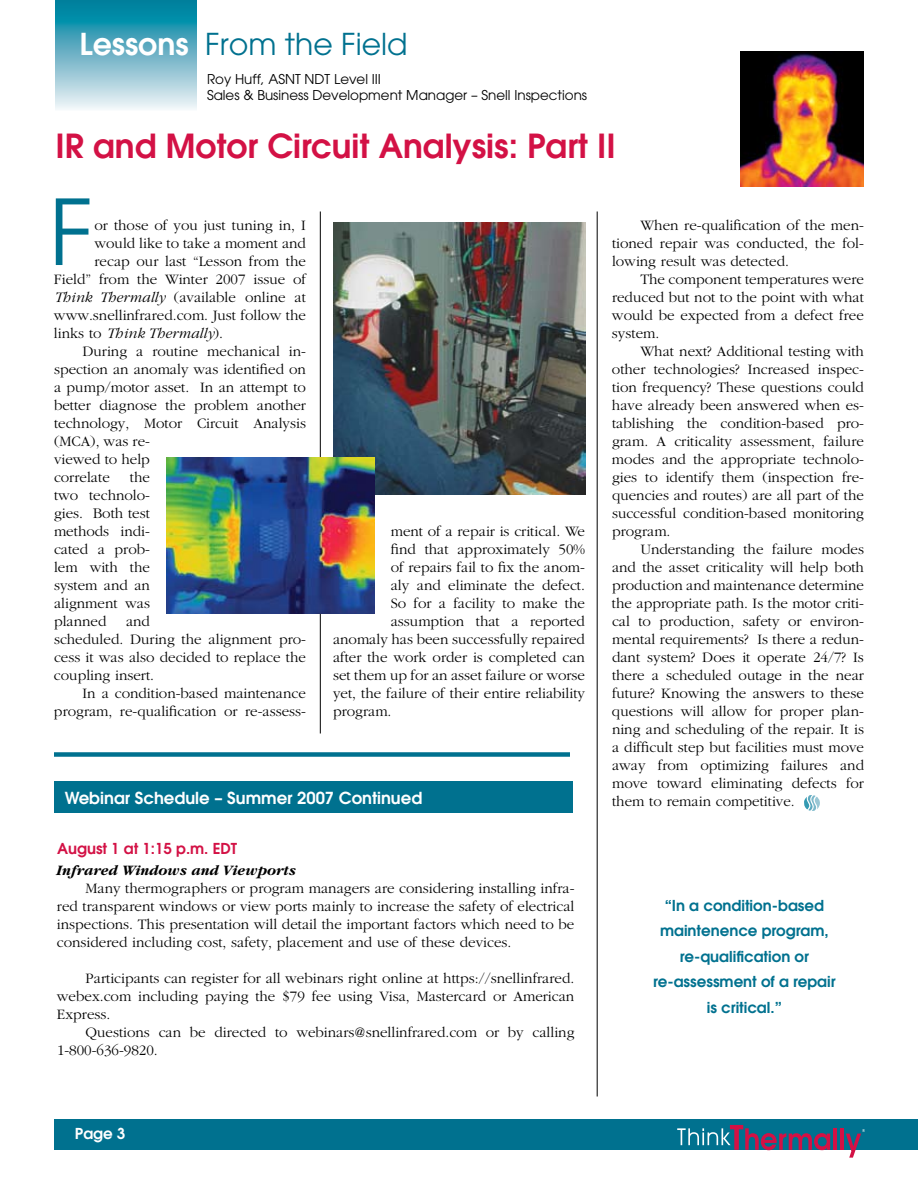
<style>
.page{position:relative;width:918px;height:1188px;background:#fff}
.page>*{position:absolute;margin:0;border:0;box-sizing:border-box;transform-origin:0 0}
.t1{font:90px "Avant Garde";color:#00718f}
.t2{font:600 33px "Avant Garde";color:#d31145}
.t3{font:30px "Avant Garde";color:#00718f}
.t4{font:600 16.5px "Avant Garde";color:#fff}
.t5{font:300 15px/18px "Garamond";color:#000;text-align:justify}
.t6{font:600 15px/25.5px "Avant Garde";color:#00718f;text-align:center}
.t7{font:italic 700 15px "Garamond";color:#000}
.t8{font:italic 300 15px "Garamond";color:#000}
.t9{font:600 15px "Avant Garde";color:#d31145}
.t10{font:600 15px "Avant Garde";color:#fff}
.t11{font:13.5px/16.2px "Avant Garde";color:#000}
.s1{font-weight:600;color:#fff}
.s2{font-style:italic}
.s3{font-style:normal}
</style>
<div class="page">
<svg style="left:55px;top:0;width:141px;height:109px;background:#6bb5c7"></svg>
<hr style="left:320px;top:212px;width:1px;height:522px;background:#000">
<svg style="left:804px;top:795px;width:16px;height:16px"></svg>
<div style="left:54px;top:1120px;width:864px;height:30px;background:#00718f"></div>
<svg style="left:677px;top:1125px;width:153px;height:25px"></svg>
<hr style="left:834px;top:1128px;width:3px;height:22px;background:#d31145">
<hr style="left:840px;top:1128px;width:4px;height:22px;background:#d31145">
<img style="left:741px;top:51px;width:122px;height:135px">
<svg style="left:846px;top:1129px;width:19px;height:29px"></svg>
<hr style="left:597px;top:212px;width:1px;height:884px;background:#000">
<div style="left:54px;top:752px;width:516px;height:5px;background:#00718f"></div>
<div style="left:54px;top:782px;width:519px;height:31px;background:#00718f"></div>
<img style="left:333px;top:222px;width:252px;height:273px">
<img style="left:166px;top:458px;width:209px;height:155px">
<h3 class="t3" style="left:80px;top:26px;width:330px"><span class="s1">Lessons</span> From the Field</h3>
<p class="t11" style="left:207px;top:71px;width:382px">Roy Huff, ASNT NDT Level III<br>Sales &amp; Business Development Manager – Snell Inspections</p>
<h2 class="t2" style="left:55px;top:125px;width:562px">IR and Motor Circuit Analysis: Part II</h2>
<h1 class="t1" style="left:49px;top:179px;width:45px">F</h1>
<p class="t5" style="left:94px;top:217px;width:213px">or those of you just tuning in, I</p>
<p class="t5" style="left:94px;top:235px;width:213px">would like to take a moment and</p>
<p class="t5" style="left:94px;top:253px;width:213px">recap our last “Lesson from the</p>
<p class="t5" style="left:54px;top:271px;width:253px">Field” from the Winter 2007 issue of</p>
<p class="t5" style="left:54px;top:289px;width:253px"><span class="s2">Think Thermally</span> (available online at</p>
<p class="t5" style="left:54px;top:307px;width:253px">www.snellinfrared.com. Just follow the</p>
<p class="t8" style="left:54px;top:326px;width:171px"><span class="s3">links to</span> Think Thermally<span class="s3">).</span></p>
<p class="t5" style="left:82px;top:343px;width:225px">During a routine mechanical in-</p>
<p class="t5" style="left:54px;top:361px;width:254px">spection an anomaly was identified on</p>
<p class="t5" style="left:54px;top:379px;width:253px">a pump/motor asset. In an attempt to</p>
<p class="t5" style="left:54px;top:397px;width:254px">better diagnose the problem another</p>
<p class="t5" style="left:54px;top:415px;width:254px">technology, Motor Circuit Analysis</p>
<p class="t5" style="left:54px;top:433px;width:97px">(MCA), was re-</p>
<p class="t5" style="left:54px;top:451px;width:98px">viewed to help</p>
<p class="t5" style="left:54px;top:469px;width:57px">correlate</p>
<p class="t5" style="left:54px;top:469px;width:98px;text-indent:76px">the two technolo&shy;gies. Both test methods indi&shy;cated a prob&shy;lem with the system and an alignment was planned</p>
<p class="t5" style="left:54px;top:613px;width:254px;text-align:left;text-indent:72px">and<br>scheduled. During the alignment pro&shy;cess it was also decided to replace the coupling insert.</p>
<p class="t5" style="left:54px;top:685px;width:254px;text-align:right">In a condition-based maintenance program, re-qualification or re-assess-</p>
<p class="t5" style="left:391px;top:523px;width:196px">ment of a repair is critical. We</p>
<p class="t5" style="left:391px;top:541px;width:196px">find that approximately 50%</p>
<p class="t5" style="left:391px;top:559px;width:196px">of repairs fail to fix the anom-</p>
<p class="t5" style="left:391px;top:577px;width:196px">aly and eliminate the defect.</p>
<p class="t5" style="left:391px;top:595px;width:196px">So for a facility to make the</p>
<p class="t5" style="left:391px;top:613px;width:196px">assumption that a reported</p>
<p class="t5" style="left:333px;top:631px;width:254px">anomaly has been successfully repaired</p>
<p class="t5" style="left:333px;top:649px;width:253px">after the work order is completed can</p>
<p class="t5" style="left:333px;top:667px;width:254px">set them up for an asset failure or worse</p>
<p class="t5" style="left:333px;top:685px;width:253px">yet, the failure of their entire reliability</p>
<p class="t5" style="left:333px;top:703px;width:60px">program.</p>
<p class="t4" style="left:65px;top:787px;width:359px">Webinar Schedule – Summer 2007 Continued</p>
<p class="t9" style="left:57px;top:838px;width:182px">August 1 at 1:15 p.m. EDT</p>
<p class="t7" style="left:57px;top:862px;width:242px">Infrared Windows and Viewports</p>
<p class="t5" style="left:57px;top:879px;width:519px;text-indent:29px">Many thermographers or program managers are considering installing infra&shy;red transparent windows or view ports mainly to increase the safety of electrical inspections. This presentation will detail the important factors which need to be considered including cost, safety, placement and use of these devices.</p>
<p class="t5" style="left:57px;top:969px;width:519px;text-indent:29px">Participants can register for all webinars right online at https://snellinfrared. webex.com including paying the $79 fee using Visa, Mastercard or American Express.</p>
<p class="t5" style="left:57px;top:1023px;width:519px;text-indent:28px">Questions can be directed to webinars@snellinfrared.com or by calling<br>1-800-636-9820.</p>
<p class="t5" style="left:612px;top:217px;width:253px;text-indent:28px">When re-qualification of the men&shy;tioned repair was conducted, the fol&shy;lowing result was detected.</p>
<p class="t5" style="left:612px;top:271px;width:254px;text-indent:29px">The component temperatures were reduced but not to the point with what would be expected from a defect free system.</p>
<p class="t5" style="left:612px;top:343px;width:254px;text-indent:28px">What next? Additional testing with other technologies? Increased inspec&shy;tion frequency? These questions could have already been answered when es&shy;tablishing the condition-based pro&shy;gram. A criticality assessment, failure modes and the appropriate technolo&shy;gies to identify them (inspection fre&shy;quencies and routes) are all part of the successful condition-based monitoring program.</p>
<p class="t5" style="left:612px;top:541px;width:254px;text-indent:29px">Understanding the failure modes and the asset criticality will help both production and maintenance determine the appropriate path. Is the motor criti&shy;cal to production, safety or environ&shy;mental requirements? Is there a redun&shy;dant system? Does it operate 24/7? Is there a scheduled outage in the near future? Knowing the answers to these questions will allow for proper plan&shy;ning and scheduling of the repair. It is a difficult step but facilities must move away from optimizing failures and move toward eliminating defects for them to remain competitive.</p>
<p class="t6" style="left:653px;top:892px;width:184px">“In a condition-based maintenence program, re-qualification or re-assessment of a repair is critical.”</p>
<p class="t10" style="left:75px;top:1123px;width:52px">Page 3</p>
</div>
